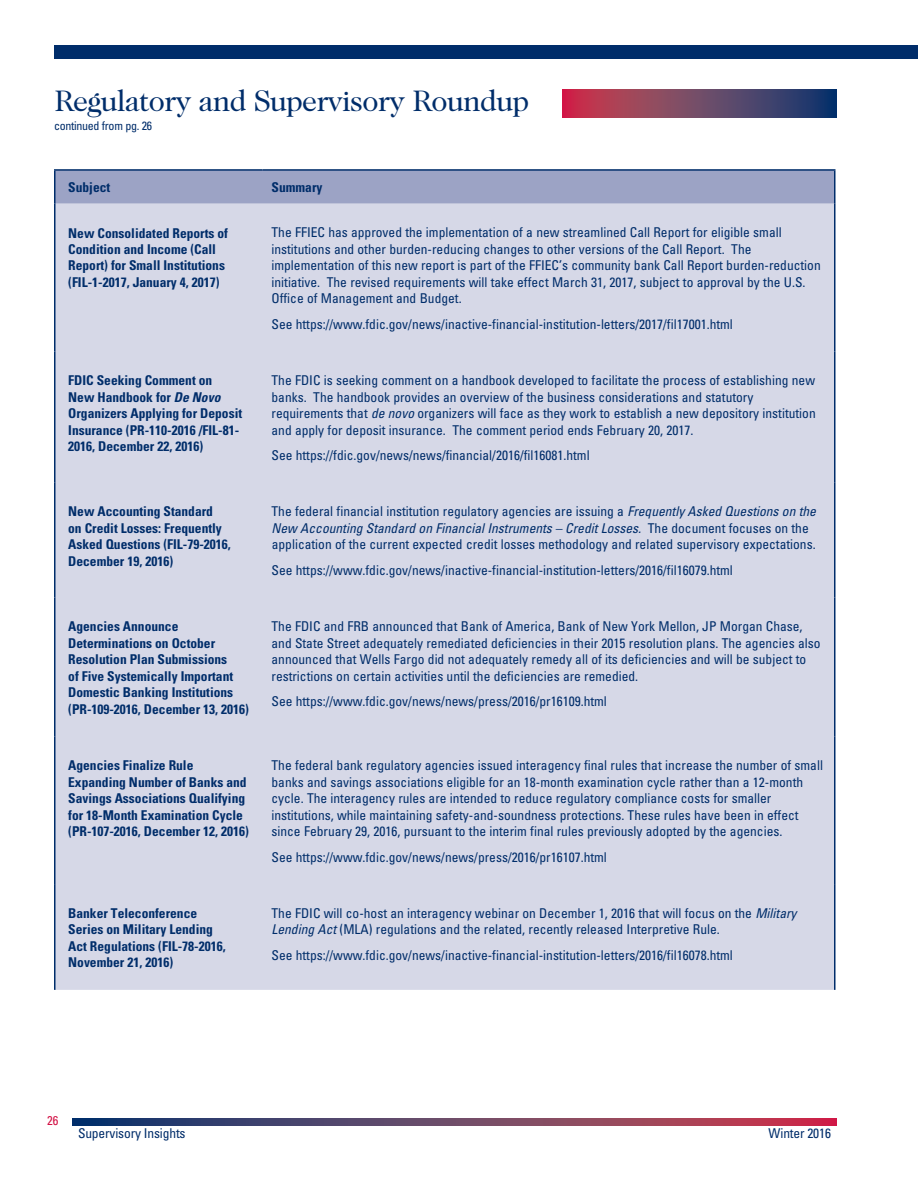
<style>
.page{position:relative;width:918px;height:1188px;background:#fff}
.page>*{position:absolute;margin:0;border:0;box-sizing:border-box;transform-origin:0 0}
.HeadA{font:30px "Caslon 224 Std";letter-spacing:-.025em;color:#002d6a}
.TableText_NoRule{font:condensed 13.5px/16.5px "Univers LT Std";color:#002d6a}
.RoundupTableBold{font:700 condensed 13.5px/16.5px "Univers LT Std";color:#002d6a}
.TableText_NoRule-2{font:700 condensed 13.5px "Univers LT Std";color:#002d6a}
.t1{font:condensed 12.75px "Univers LT Std";color:#d31245}
.t2{font:condensed 12px "Univers LT Std";letter-spacing:-.025em;color:#002d6a}
.s1{font-style:italic}
</style>
<div class="page">
<svg style="left:72px;top:1119px;width:765px;height:6px;background:#6e4162"></svg>
<svg style="left:562px;top:89px;width:275px;height:28px;background:#704062"></svg>
<div style="left:54px;top:45px;width:864px;height:13px;background:#002d6a"></div>
<div style="left:56px;top:171px;width:778px;height:33px;background:#9ca3c5"></div>
<div style="left:56px;top:204px;width:778px;height:786px;background:#d6d8e7"></div>
<hr style="left:54px;top:204px;width:2px;height:147px;background:#002d6a">
<hr style="left:834px;top:204px;width:2px;height:147px;background:#002d6a">
<hr style="left:54px;top:351px;width:2px;height:132px;background:#002d6a">
<hr style="left:834px;top:351px;width:2px;height:132px;background:#002d6a">
<hr style="left:54px;top:483px;width:2px;height:115px;background:#002d6a">
<hr style="left:834px;top:483px;width:2px;height:115px;background:#002d6a">
<hr style="left:54px;top:598px;width:2px;height:138px;background:#002d6a">
<hr style="left:834px;top:598px;width:2px;height:138px;background:#002d6a">
<hr style="left:54px;top:736px;width:2px;height:148px;background:#002d6a">
<hr style="left:834px;top:736px;width:2px;height:148px;background:#002d6a">
<hr style="left:54px;top:884px;width:2px;height:106px;background:#002d6a">
<hr style="left:834px;top:884px;width:2px;height:106px;background:#002d6a">
<hr style="left:54px;top:169px;width:208px;height:2px;background:#002d6a">
<hr style="left:54px;top:171px;width:2px;height:33px;background:#002d6a">
<hr style="left:262px;top:169px;width:574px;height:2px;background:#002d6a">
<hr style="left:834px;top:171px;width:2px;height:33px;background:#002d6a">
<p class="HeadA" style="left:54px;top:83px;width:477px">Regulatory and Supervisory Roundup</p>
<p class="t2" style="left:54px;top:119px;width:100px">continued from pg. 26</p>
<p class="RoundupTableBold" style="left:68px;top:179px;width:44px">Subject</p>
<p class="TableText_NoRule-2" style="left:272px;top:179px;width:52px">Summary</p>
<p class="RoundupTableBold" style="left:68px;top:224px;width:161px">New Consolidated Reports of<br>Condition and Income (Call<br>Report) for Small Institutions (FIL-1-2017, January 4, 2017)</p>
<p class="TableText_NoRule" style="left:272px;top:224px;width:551px">The FFIEC has approved the implementation of a new streamlined Call Report for eligible small institutions and other burden-reducing changes to other versions of the Call Report. The implementation of this new report is part of the FFIEC’s community bank Call Report burden-reduction initiative. The revised requirements will take effect March 31, 2017, subject to approval by the U.S.<br>Office of Management and Budget.</p>
<p class="TableText_NoRule" style="left:272px;top:315px;width:463px">See https://www.fdic.gov/news/inactive-financial-institution-letters/2017/fil17001.html</p>
<p class="RoundupTableBold" style="left:68px;top:372px;width:175px">FDIC Seeking Comment on<br>New Handbook for <span class="s1">De Novo<br></span>Organizers Applying for Deposit<br>Insurance (PR-110-2016 /FIL-81-<br>2016, December 22, 2016)</p>
<p class="TableText_NoRule" style="left:272px;top:372px;width:546px">The FDIC is seeking comment on a handbook developed to facilitate the process of establishing new banks. The handbook provides an overview of the business considerations and statutory requirements that <span class="s1">de novo</span> organizers will face as they work to establish a new depository institution and apply for deposit insurance. The comment period ends February 20, 2017.</p>
<p class="TableText_NoRule" style="left:272px;top:447px;width:320px">See https://fdic.gov/news/news/financial/2016/fil16081.html</p>
<p class="RoundupTableBold" style="left:68px;top:503px;width:164px">New Accounting Standard<br>on Credit Losses: Frequently<br>Asked Questions (FIL-79-2016,<br>December 19, 2016)</p>
<p class="TableText_NoRule" style="left:272px;top:503px;width:546px">The federal financial institution regulatory agencies are issuing a <span class="s1">Frequently Asked Questions on the<br>New Accounting Standard on Financial Instruments – Credit Losses.</span> The document focuses on the application of the current expected credit losses methodology and related supervisory expectations.</p>
<p class="TableText_NoRule" style="left:272px;top:561px;width:463px">See https://www.fdic.gov/news/inactive-financial-institution-letters/2016/fil16079.html</p>
<p class="RoundupTableBold" style="left:68px;top:618px;width:182px">Agencies Announce<br>Determinations on October<br>Resolution Plan Submissions<br>of Five Systemically Important<br>Domestic Banking Institutions (PR-109-2016, December 13, 2016)</p>
<p class="TableText_NoRule" style="left:272px;top:618px;width:550px">The FDIC and FRB announced that Bank of America, Bank of New York Mellon, JP Morgan Chase, and State Street adequately remediated deficiencies in their 2015 resolution plans. The agencies also announced that Wells Fargo did not adequately remedy all of its deficiencies and will be subject to restrictions on certain activities until the deficiencies are remedied.</p>
<p class="TableText_NoRule" style="left:272px;top:693px;width:337px">See https://www.fdic.gov/news/news/press/2016/pr16109.html</p>
<p class="RoundupTableBold" style="left:68px;top:757px;width:182px">Agencies Finalize Rule<br>Expanding Number of Banks and<br>Savings Associations Qualifying for 18-Month Examination Cycle (PR-107-2016, December 12, 2016)</p>
<p class="TableText_NoRule" style="left:272px;top:757px;width:553px">The federal bank regulatory agencies issued interagency final rules that increase the number of small banks and savings associations eligible for an 18-month examination cycle rather than a 12-month cycle. The interagency rules are intended to reduce regulatory compliance costs for smaller institutions, while maintaining safety-and-soundness protections. These rules have been in effect since February 29, 2016, pursuant to the interim final rules previously adopted by the agencies.</p>
<p class="TableText_NoRule" style="left:272px;top:848px;width:337px">See https://www.fdic.gov/news/news/press/2016/pr16107.html</p>
<p class="RoundupTableBold" style="left:68px;top:905px;width:159px">Banker Teleconference<br>Series on Military Lending<br>Act Regulations (FIL-78-2016,<br>November 21, 2016)</p>
<p class="TableText_NoRule" style="left:271px;top:904px;width:527px">The FDIC will co-host an interagency webinar on December 1, 2016 that will focus on the <span class="s1">Military<br>Lending Act</span> (MLA) regulations and the related, recently released Interpretive Rule.</p>
<p class="TableText_NoRule" style="left:272px;top:946px;width:463px">See https://www.fdic.gov/news/inactive-financial-institution-letters/2016/fil16078.html</p>
<p class="t1" style="left:47px;top:1113px;width:13px">26</p>
<p class="TableText_NoRule" style="left:78px;top:1125px;width:109px">Supervisory Insights</p>
<p class="TableText_NoRule" style="left:769px;top:1125px;width:64px">Winter 2016</p>
</div>
